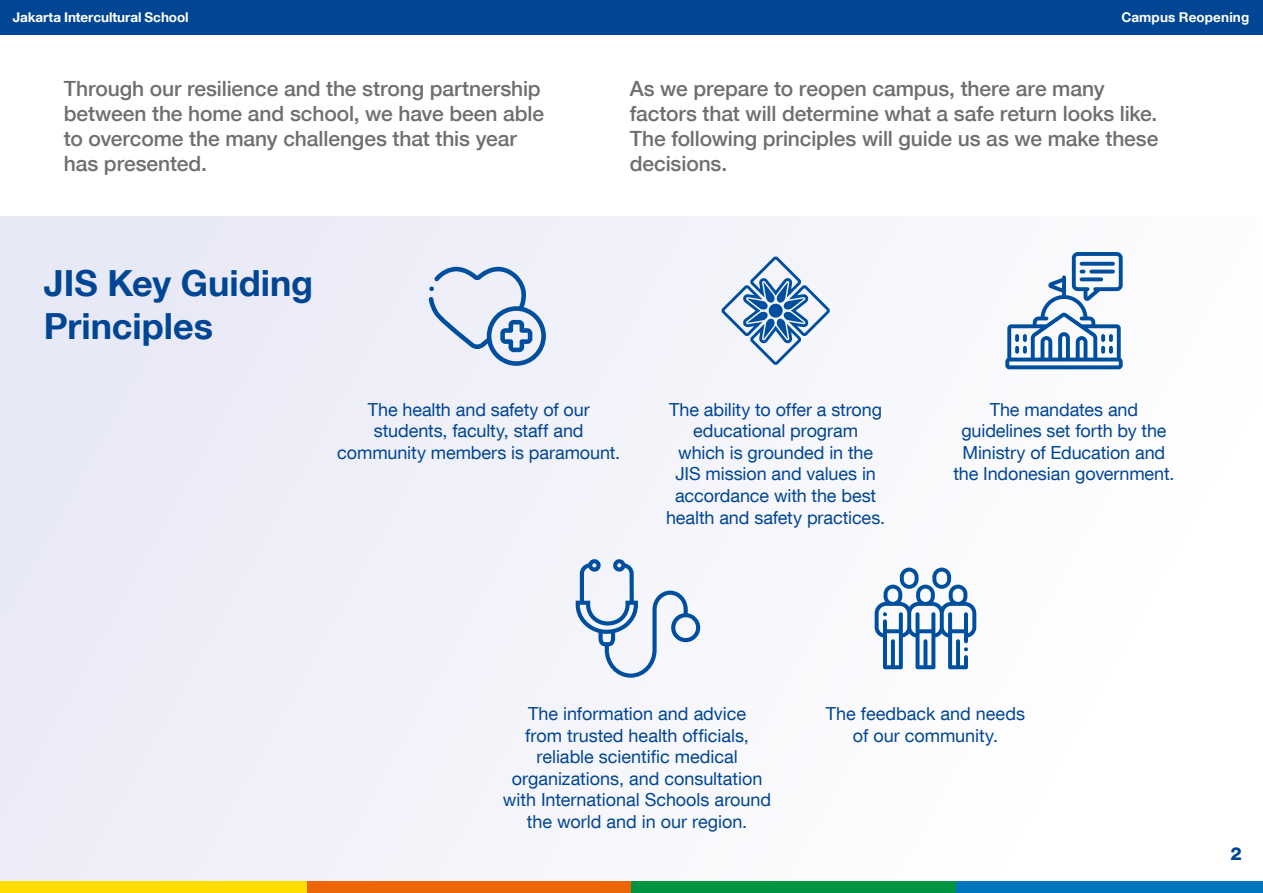
<style>
.page{position:relative;width:1263px;height:893px;background:#fff}
.page>*{position:absolute;margin:0;border:0;box-sizing:border-box;transform-origin:0 0}
.t1{font:700 36px/43.2px "Helvetica Neue LT Com";color:#014694}
.t2{font:500 21px/25.2px "Helvetica Neue LT Com";letter-spacing:-.005em;color:#706f6f}
.t3{font:18px/21.6px "Helvetica Neue LT Com";letter-spacing:-.005em;color:#014694;text-align:center}
.t4{font:800 18px "Helvetica Neue LT Com";color:#014694}
.t5{font:700 13.5px "Helvetica Neue LT Com";letter-spacing:-.005em;color:#fff}
</style>
<div class="page">
<div style="left:0;top:216px;width:1263px;height:677px;background:#f3f4fa"></div>
<svg style="left:429px;top:267px;width:117px;height:99px"></svg>
<svg style="left:721px;top:256px;width:109px;height:109px"></svg>
<svg style="left:1005px;top:252px;width:118px;height:117px"></svg>
<svg style="left:1080px;top:277px;width:23px;height:4px"></svg>
<svg style="left:576px;top:559px;width:125px;height:119px"></svg>
<svg style="left:875px;top:568px;width:101px;height:101px"></svg>
<div style="left:0;top:881px;width:307px;height:12px;background:#fd0"></div>
<div style="left:307px;top:881px;width:324px;height:12px;background:#ec6608"></div>
<div style="left:631px;top:881px;width:325px;height:12px;background:#009641"></div>
<div style="left:956px;top:881px;width:307px;height:12px;background:#0075bf"></div>
<div style="left:0;top:0;width:1263px;height:34px;background:#014694"></div>
<p class="t5" style="left:13px;top:8px;width:177px">Jakarta Intercultural School</p>
<p class="t5" style="left:1121px;top:8px;width:129px">Campus Reopening</p>
<p class="t2" style="left:64px;top:75px;width:482px">Through our resilience and the strong partnership between the home and school, we have been able to overcome the many challenges that this year has presented.</p>
<p class="t2" style="left:630px;top:75px;width:530px">As we prepare to reopen campus, there are many factors that will determine what a safe return looks like.<br>The following principles will guide us as we make these decisions.</p>
<h1 class="t1" style="left:44px;top:260px;width:271px">JIS Key Guiding<br>Principles</h1>
<p class="t3" style="left:337px;top:398px;width:284px">The health and safety of our students, faculty, staff and community members is paramount.</p>
<p class="t3" style="left:953px;top:398px;width:223px">The mandates and guidelines set forth by the<br>Ministry of Education and the Indonesian government.</p>
<p class="t3" style="left:666px;top:398px;width:221px">The ability to offer a strong educational program<br>which is grounded in the<br>JIS mission and values in accordance with the best health and safety practices.</p>
<p class="t3" style="left:503px;top:702px;width:270px">The information and advice<br>from trusted health officials, reliable scientific medical organizations, and consultation with International Schools around the world and in our region.</p>
<p class="t3" style="left:826px;top:702px;width:201px">The feedback and needs of our community.</p>
<p class="t4" style="left:1230px;top:843px;width:13px">2</p>
</div>
